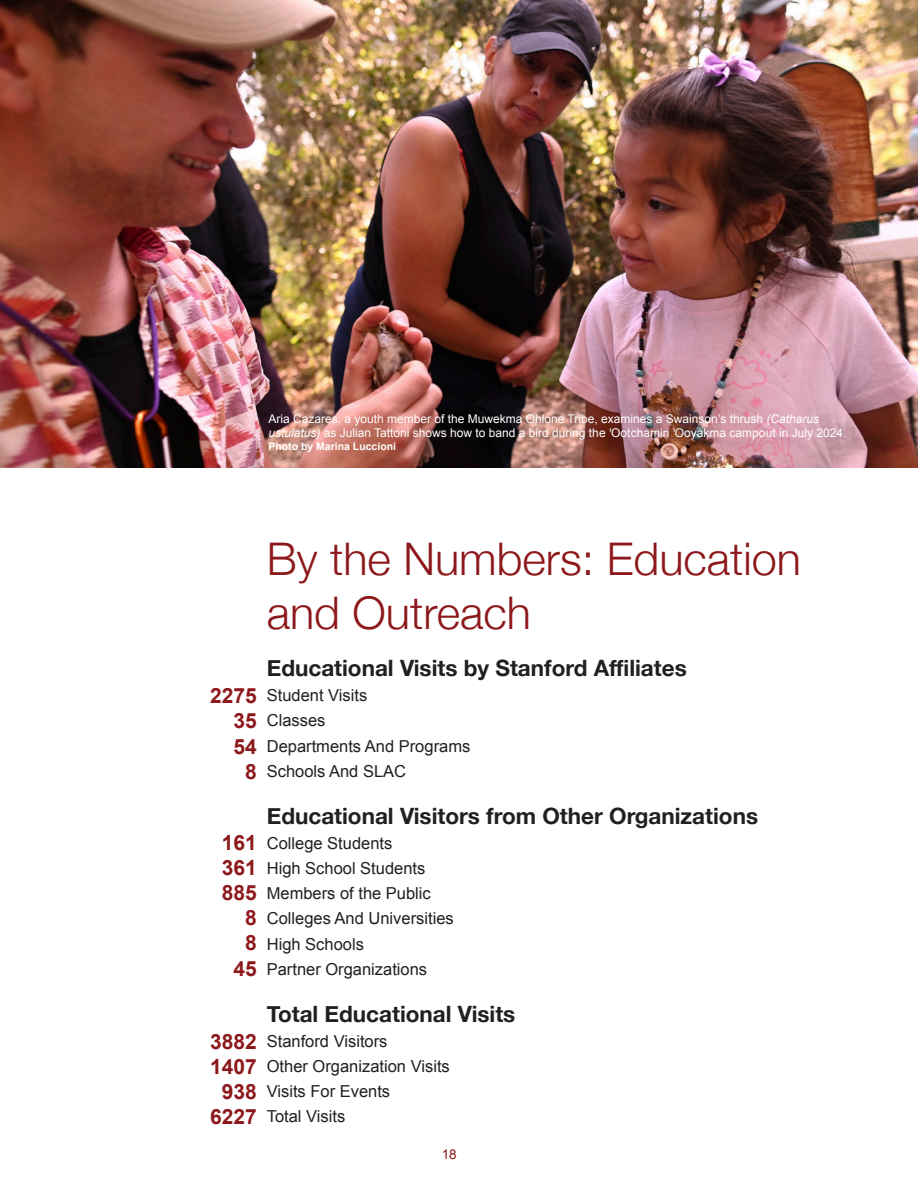
<style>
.page{position:relative;width:918px;height:1188px;background:#fff}
.page>*{position:absolute;margin:0;border:0;box-sizing:border-box;transform-origin:0 0}
.t1{font:300 45px/54px "Helvetica Neue";color:#8d181b}
.Subhead{font:700 22.5px "Helvetica Neue";color:#231f20}
.Copy{font:700 21px "Arial";color:#8d181b}
.Copy-2{font:16.5px "Arial";color:#231f20}
.t2{font:13.5px "Arial";color:#8d181b}
.Captions{font:12px/14.4px "Arial";color:#fff}
.Captions-2{font:700 10.5px "Arial";color:#fff}
.s1{font-style:italic}
.s2{font-family:"Helvetica"}
</style>
<div class="page">
<img style="left:0;top:0;width:918px;height:468px">
<p class="Captions" style="left:268px;top:411px;width:580px">Aria Cazares, a youth member of the Muwekma Ohlone Tribe, examines a Swainson’s thrush <span class="s1">(Catharus ustulatus)</span> as Julian Tattoni shows how to band a bird during the <span class="s2">'</span>Ootchamin <span class="s2">'</span>Ooyakma campout in July 2024.</p>
<p class="Captions-2" style="left:268px;top:439px;width:129px">Photo by Marina Luccioni</p>
<p class="Copy" style="left:210px;top:682px;width:48px">2275</p>
<p class="Copy" style="left:234px;top:707px;width:25px">35</p>
<p class="Copy" style="left:234px;top:732px;width:25px">54</p>
<p class="Copy" style="left:245px;top:758px;width:13px">8</p>
<p class="Copy" style="left:222px;top:828px;width:37px">161</p>
<p class="Copy" style="left:222px;top:854px;width:37px">361</p>
<p class="Copy" style="left:222px;top:879px;width:37px">885</p>
<p class="Copy" style="left:245px;top:904px;width:13px">8</p>
<p class="Copy" style="left:245px;top:929px;width:13px">8</p>
<p class="Copy" style="left:234px;top:954px;width:25px">45</p>
<p class="Copy" style="left:210px;top:1028px;width:48px">3882</p>
<p class="Copy" style="left:210px;top:1053px;width:48px">1407</p>
<p class="Copy" style="left:222px;top:1078px;width:37px">938</p>
<p class="Copy" style="left:210px;top:1103px;width:48px">6227</p>
<p class="t1" style="left:267px;top:529px;width:536px">By the Numbers: Education and Outreach</p>
<p class="Subhead" style="left:267px;top:650px;width:422px">Educational Visits by Stanford Affiliates</p>
<p class="Copy-2" style="left:267px;top:685px;width:102px">Student Visits</p>
<p class="Copy-2" style="left:267px;top:710px;width:60px">Classes</p>
<p class="Copy-2" style="left:267px;top:735px;width:205px">Departments And Programs</p>
<p class="Copy-2" style="left:267px;top:760px;width:141px">Schools And SLAC</p>
<p class="Subhead" style="left:267px;top:798px;width:493px">Educational Visitors from Other Organizations</p>
<p class="Copy-2" style="left:267px;top:832px;width:127px">College Students</p>
<p class="Copy-2" style="left:267px;top:857px;width:160px">High School Students</p>
<p class="Copy-2" style="left:267px;top:883px;width:166px">Members of the Public</p>
<p class="Copy-2" style="left:267px;top:908px;width:189px">Colleges And Universities</p>
<p class="Copy-2" style="left:267px;top:933px;width:99px">High Schools</p>
<p class="Copy-2" style="left:267px;top:958px;width:162px">Partner Organizations</p>
<p class="Subhead" style="left:267px;top:996px;width:250px">Total Educational Visits</p>
<p class="Copy-2" style="left:267px;top:1030px;width:122px">Stanford Visitors</p>
<p class="Copy-2" style="left:267px;top:1055px;width:185px">Other Organization Visits</p>
<p class="Copy-2" style="left:267px;top:1081px;width:125px">Visits For Events</p>
<p class="Copy-2" style="left:267px;top:1106px;width:80px">Total Visits</p>
<p class="t2" style="left:442px;top:1145px;width:17px">18</p>
</div>
